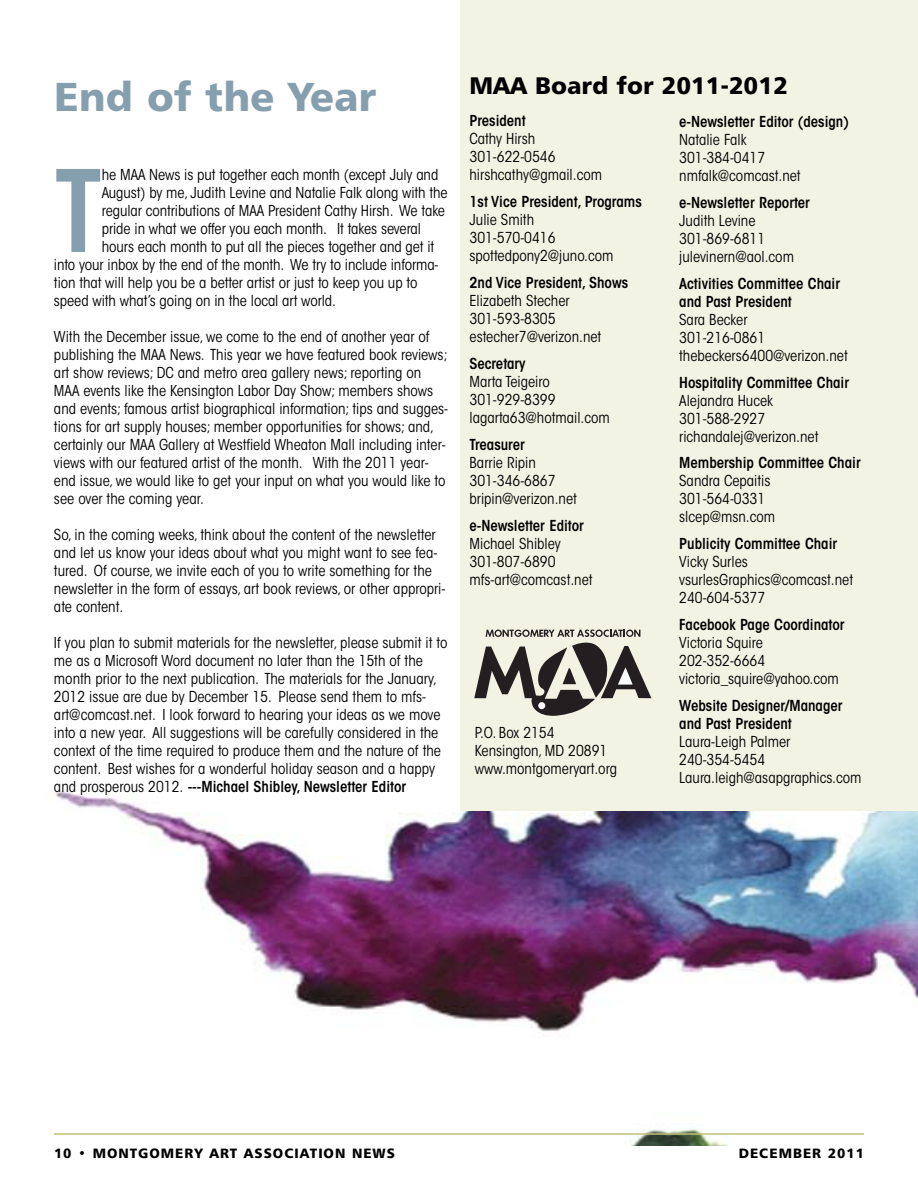
<style>
.page{position:relative;width:918px;height:1188px;background:#fff}
.page>*{position:absolute;margin:0;border:0;box-sizing:border-box;transform-origin:0 0}
.t1{font:600 condensed 112.2px "ITC Avant Garde Std";color:#869faf}
.t2{font:40.5px "Humanist 777 BT Black B";color:#869faf}
.t3{font:24px "Humanist 777 BT Black B";color:#000}
.t4{font:condensed 15px/18px "ITC Avant Garde Std";color:#000}
.t5{font:600 condensed 15px/18px "ITC Avant Garde Std";color:#000}
.t6{font:13.5px "Humanist 777 BT Black B";letter-spacing:.075em;color:#000}
.s1{font-weight:600}
</style>
<div class="page">
<img style="left:55px;top:771px;width:863px;height:374px">
<hr style="left:54px;top:1133px;width:810px;height:2px;background:#c1c077">
<div style="left:461px;top:0;width:457px;height:811px;background:#f3f3e4"></div>
<svg style="left:474px;top:629px;width:177px;height:87px"></svg>
<div style="left:538px;top:702px;width:7px;height:7px;background:#fff;border-radius:50%"></div>
<h2 class="t2" style="left:54px;top:81px;width:324px">End of the Year</h2>
<h1 class="t1" style="left:54px;top:169px;width:50px">T</h1>
<p class="t4" style="left:102px;top:167px;width:338px">he MAA News is put together each month (except July and</p>
<p class="t4" style="left:102px;top:185px;width:347px">August) by me, Judith Levine and Natalie Falk along with the</p>
<p class="t4" style="left:102px;top:203px;width:345px">regular contributions of MAA President Cathy Hirsh. We take</p>
<p class="t4" style="left:102px;top:221px;width:321px">pride in what we offer you each month. It takes several</p>
<p class="t4" style="left:102px;top:239px;width:334px">hours each month to put all the pieces together and get it</p>
<p class="t4" style="left:54px;top:257px;width:386px">into your inbox by the end of the month. We try to include informa-</p>
<p class="t4" style="left:54px;top:275px;width:365px">tion that will help you be a better artist or just to keep you up to</p>
<p class="t4" style="left:54px;top:293px;width:284px">speed with what’s going on in the local art world.</p>
<p class="t4" style="left:54px;top:329px;width:396px">With the December issue, we come to the end of another year of publishing the MAA News. This year we have featured book reviews; art show reviews; DC and metro area gallery news; reporting on MAA events like the Kensington Labor Day Show; members shows and events; famous artist biographical information; tips and sugges&shy;tions for art supply houses; member opportunities for shows; and, certainly our MAA Gallery at Westfield Wheaton Mall including inter&shy;views with our featured artist of the month. With the 2011 year&shy;end issue, we would like to get your input on what you would like to see over the coming year.</p>
<p class="t4" style="left:54px;top:527px;width:393px">So, in the coming weeks, think about the content of the newsletter and let us know your ideas about what you might want to see fea&shy;tured. Of course, we invite each of you to write something for the newsletter in the form of essays, art book reviews, or other appropri&shy;ate content.</p>
<p class="t4" style="left:54px;top:635px;width:395px">If you plan to submit materials for the newsletter, please submit it to me as a Microsoft Word document no later than the 15th of the month prior to the next publication. The materials for the January, 2012 issue are due by December 15. Please send them to mfs&shy;art@comcast.net. I look forward to hearing your ideas as we move into a new year. All suggestions will be carefully considered in the context of the time required to produce them and the nature of the content. Best wishes for a wonderful holiday season and a happy and prosperous 2012. <span class="s1">---Michael Shibley, Newsletter Editor</span></p>
<h3 class="t3" style="left:470px;top:76px;width:320px">MAA Board for 2011-2012</h3>
<p class="t5" style="left:470px;top:113px;width:58px">President</p>
<p class="t4" style="left:470px;top:131px;width:134px">Cathy Hirsh<br>301-622-0546 hirshcathy@gmail.com</p>
<p class="t5" style="left:470px;top:194px;width:174px">1st Vice President, Programs</p>
<p class="t4" style="left:470px;top:212px;width:145px">Julie Smith<br>301-570-0416 spottedpony2@juno.com</p>
<p class="t5" style="left:470px;top:275px;width:160px">2nd Vice President, Shows</p>
<p class="t4" style="left:470px;top:293px;width:133px">Elizabeth Stecher<br>301-593-8305 estecher7@verizon.net</p>
<p class="t5" style="left:470px;top:356px;width:58px">Secretary</p>
<p class="t4" style="left:470px;top:374px;width:142px">Marta Teigeiro<br>301-929-8399 lagarta63@hotmail.com</p>
<p class="t5" style="left:470px;top:437px;width:57px">Treasurer</p>
<p class="t4" style="left:470px;top:455px;width:109px">Barrie Ripin<br>301-346-6867 bripin@verizon.net</p>
<p class="t5" style="left:470px;top:518px;width:116px">e-Newsletter Editor</p>
<p class="t4" style="left:470px;top:536px;width:125px">Michael Shibley<br>301-807-6890 mfs-art@comcast.net</p>
<p class="t4" style="left:475px;top:725px;width:144px">P.O. Box 2154<br>Kensington, MD 20891 www.montgomeryart.org</p>
<p class="t5" style="left:679px;top:114px;width:171px">e-Newsletter Editor (design)</p>
<p class="t4" style="left:679px;top:132px;width:123px">Natalie Falk<br>301-384-0417 nmfalk@comcast.net</p>
<p class="t5" style="left:679px;top:195px;width:132px">e-Newsletter Reporter</p>
<p class="t4" style="left:679px;top:213px;width:116px">Judith Levine<br>301-869-6811 julevinern@aol.com</p>
<p class="t5" style="left:679px;top:276px;width:162px">Activities Committee Chair and Past President</p>
<p class="t4" style="left:679px;top:312px;width:170px">Sara Becker<br>301-216-0861 thebeckers6400@verizon.net</p>
<p class="t5" style="left:679px;top:375px;width:171px">Hospitality Committee Chair</p>
<p class="t4" style="left:679px;top:393px;width:141px">Alejandra Hucek<br>301-588-2927 richandalej@verizon.net</p>
<p class="t5" style="left:679px;top:455px;width:183px">Membership Committee Chair</p>
<p class="t4" style="left:679px;top:473px;width:97px">Sandra Cepaitis<br>301-564-0331 slcep@msn.com</p>
<p class="t5" style="left:679px;top:536px;width:160px">Publicity Committee Chair</p>
<p class="t4" style="left:679px;top:554px;width:175px">Vicky Surles vsurlesGraphics@comcast.net<br>240-604-5377</p>
<p class="t5" style="left:679px;top:617px;width:167px">Facebook Page Coordinator</p>
<p class="t4" style="left:679px;top:635px;width:161px">Victoria Squire<br>202-352-6664 victoria_squire@yahoo.com</p>
<p class="t5" style="left:679px;top:698px;width:165px">Website Designer/Manager and Past President</p>
<p class="t4" style="left:679px;top:734px;width:184px">Laura-Leigh Palmer<br>240-354-5454<br>Laura.leigh@asapgraphics.com</p>
<p class="t6" style="left:54px;top:1148px;width:343px">10 • MONTGOMERY ART ASSOCIATION NEWS</p>
<p class="t6" style="left:739px;top:1148px;width:127px">DECEMBER 2011</p>
</div>
